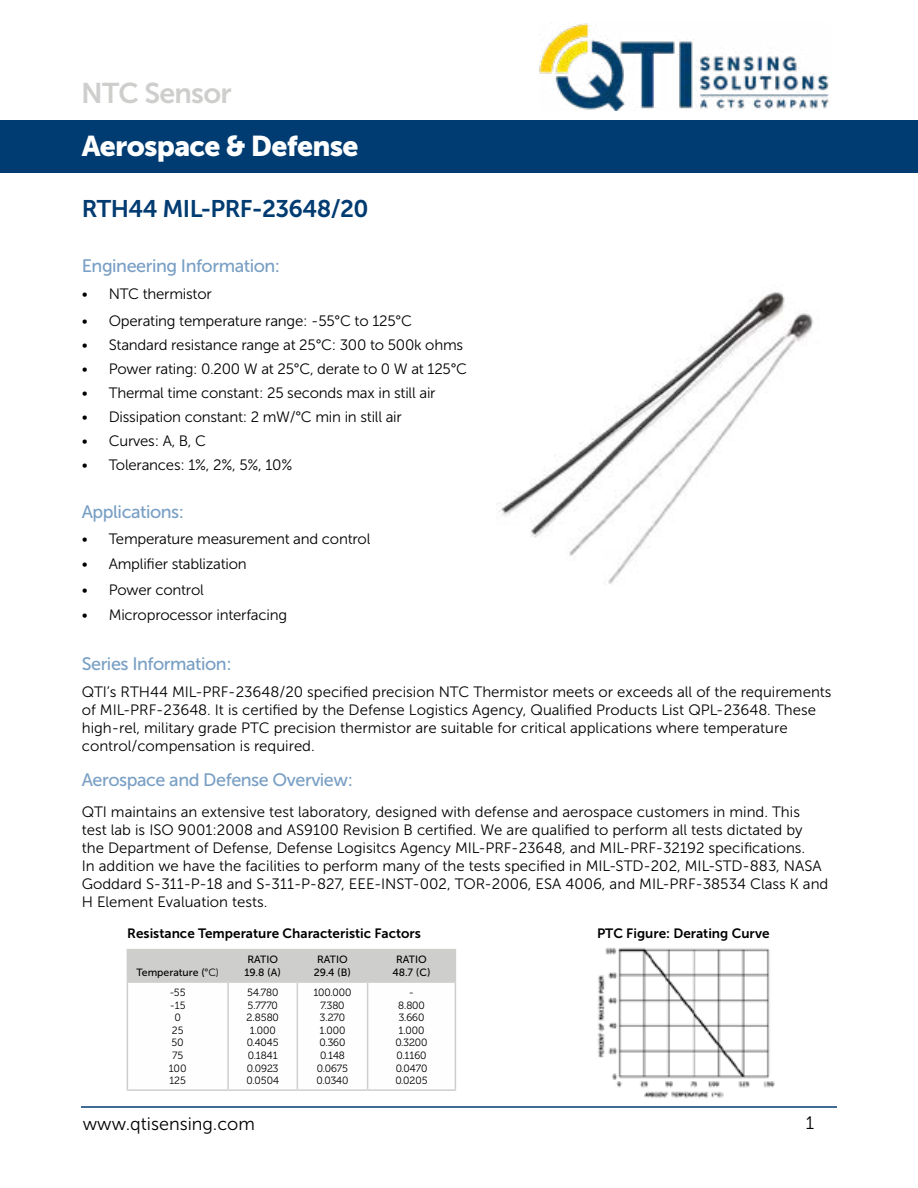
<style>
.page{position:relative;width:918px;height:1188px;background:#fff}
.page>*{position:absolute;margin:0;border:0;box-sizing:border-box;transform-origin:0 0}
.t1{font:28.5px "Museo Sans 900";letter-spacing:-.025em;color:#fff}
.t2{font:28.5px "Museo Sans 700";letter-spacing:-.025em;color:#cecfcd}
.t3{font:24px "Museo Sans 700";letter-spacing:-.025em;color:#003b71}
.t4{font:18px "Museo Sans 500";letter-spacing:-.025em;color:#799fc4}
.t5{font:18px "Museo Sans 300";color:#000}
.t6{font:15px/18px "Museo Sans 300";color:#000}
.t7{font:13.5px "Museo Sans 700";color:#000}
.t8{font:10.5px/12.6px "Museo 300";color:#000;text-align:center}
.t9{font:10.5px/12.6px "Museo Sans 500";color:#000}
.t10{font:10.5px/12.6px "Museo Sans 300";letter-spacing:-.015em;color:#000;text-align:center}
.s1{font-family:"Museo Sans 300"}
</style>
<div class="page">
<div style="left:0;top:121px;width:918px;height:52px;background:#003b71"></div>
<img style="left:539px;top:23px;width:290px;height:87px">
<svg style="left:128px;top:950px;width:327px;height:139px"></svg>
<hr style="left:127px;top:983px;width:1px;height:106px;background:#cecfcd">
<hr style="left:227px;top:983px;width:2px;height:106px;background:#cecfcd">
<hr style="left:297px;top:983px;width:1px;height:106px;background:#cecfcd">
<hr style="left:367px;top:983px;width:1px;height:106px;background:#cecfcd">
<hr style="left:455px;top:983px;width:1px;height:106px;background:#cecfcd">
<hr style="left:127px;top:1089px;width:101px;height:2px;background:#cecfcd">
<hr style="left:228px;top:1089px;width:69px;height:2px;background:#cecfcd">
<hr style="left:297px;top:1089px;width:71px;height:2px;background:#cecfcd">
<hr style="left:368px;top:1089px;width:88px;height:2px;background:#cecfcd">
<hr style="left:127px;top:949px;width:101px;height:1px;background:#cecfcd">
<hr style="left:127px;top:950px;width:1px;height:31px;background:#cecfcd">
<hr style="left:228px;top:949px;width:69px;height:1px;background:#cecfcd">
<hr style="left:227px;top:950px;width:2px;height:31px;background:#cecfcd">
<hr style="left:297px;top:949px;width:71px;height:1px;background:#cecfcd">
<hr style="left:297px;top:950px;width:1px;height:31px;background:#cecfcd">
<hr style="left:368px;top:949px;width:88px;height:1px;background:#cecfcd">
<hr style="left:367px;top:950px;width:1px;height:31px;background:#cecfcd">
<hr style="left:455px;top:950px;width:1px;height:31px;background:#cecfcd">
<hr style="left:127px;top:981px;width:101px;height:2px;background:#cecfcd">
<hr style="left:228px;top:981px;width:69px;height:2px;background:#cecfcd">
<hr style="left:297px;top:981px;width:71px;height:2px;background:#cecfcd">
<hr style="left:368px;top:981px;width:88px;height:2px;background:#cecfcd">
<img style="left:598px;top:947px;width:177px;height:151px">
<img style="left:497px;top:292px;width:317px;height:292px">
<hr style="left:81px;top:1106px;width:756px;height:2px;background:#003b71">
<h1 class="t2" style="left:81px;top:78px;width:152px">NTC Sensor</h1>
<h1 class="t1" style="left:82px;top:130px;width:278px">Aerospace &amp; Defense</h1>
<h2 class="t3" style="left:82px;top:195px;width:288px">RTH44 MIL-PRF-23648/20</h2>
<p class="t4" style="left:82px;top:256px;width:200px">Engineering Information:</p>
<p class="t6" style="left:82px;top:285px;width:132px">• NTC thermistor</p>
<p class="t6" style="left:82px;top:312px;width:332px">• Operating temperature range: -55°C to 125°C</p>
<p class="t6" style="left:82px;top:336px;width:383px">• Standard resistance range at 25°C: 300 to 500k ohms</p>
<p class="t6" style="left:82px;top:360px;width:387px">• Power rating: 0.200 W at 25°C, derate to 0 W at 125°C</p>
<p class="t6" style="left:82px;top:384px;width:355px">• Thermal time constant: 25 seconds max in still air</p>
<p class="t6" style="left:82px;top:408px;width:322px">• Dissipation constant: 2 mW/°C min in still air</p>
<p class="t6" style="left:82px;top:432px;width:126px">• Curves: A, B, C</p>
<p class="t6" style="left:82px;top:456px;width:212px">• Tolerances: 1%, 2%, 5%, 10%</p>
<p class="t4" style="left:82px;top:502px;width:104px">Applications:</p>
<p class="t6" style="left:82px;top:530px;width:290px">• Temperature measurement and control</p>
<p class="t6" style="left:82px;top:555px;width:167px">• Amplifier stablization</p>
<p class="t6" style="left:82px;top:581px;width:124px">• Power control</p>
<p class="t6" style="left:82px;top:606px;width:207px">• Microprocessor interfacing</p>
<p class="t4" style="left:82px;top:654px;width:151px">Series Information:</p>
<p class="t6" style="left:82px;top:683px;width:751px">QTI’s RTH44 MIL-PRF-23648/20 specified precision NTC Thermistor meets or exceeds all of the requirements of MIL-PRF-23648. It is certified by the Defense Logistics Agency, Qualified Products List QPL-23648. These high-rel, military grade PTC precision thermistor are suitable for critical applications where temperature control/compensation is required.</p>
<p class="t4" style="left:82px;top:770px;width:273px">Aerospace and Defense Overview:</p>
<p class="t6" style="left:82px;top:803px;width:748px">QTI maintains an extensive test laboratory, designed with defense and aerospace customers in mind. This test lab is ISO 9001:2008 and AS9100 Revision B certified. We are qualified to perform all tests dictated by the Department of Defense, Defense Logisitcs Agency MIL-PRF-23648, and MIL-PRF-32192 specifications.<br>In addition we have the facilities to perform many of the tests specified in MIL-STD-202, MIL-STD-883, NASA Goddard S-311-P-18 and S-311-P-827, EEE-INST-002, TOR-2006, ESA 4006, and MIL-PRF-38534 Class K and H Element Evaluation tests.</p>
<p class="t7" style="left:127px;top:926px;width:295px">Resistance Temperature Characteristic Factors</p>
<p class="t7" style="left:597px;top:926px;width:174px">PTC Figure: Derating Curve</p>
<p class="t9" style="left:137px;top:966px;width:84px">Temperature (<span class="s1">°C)</span></p>
<p class="t8" style="left:170px;top:986px;width:18px">-55</p>
<p class="t10" style="left:169px;top:999px;width:19px">-15<br>0<br>25<br>50<br>75<br>100<br>125</p>
<p class="t9" style="left:244px;top:954px;width:38px">RATIO<br>19.8 (A)</p>
<p class="t9" style="left:314px;top:954px;width:39px">RATIO<br>29.4 (B)</p>
<p class="t9" style="left:392px;top:954px;width:40px;text-align:center">RATIO<br>48.7 (C)</p>
<p class="t8" style="left:247px;top:986px;width:34px">54.780<br>5.7770<br>2.8580<br>1.000<br>0.4045<br>0.1841<br>0.0923<br>0.0504</p>
<p class="t8" style="left:313px;top:986px;width:40px">100.000<br>7.380<br>3.270<br>1.000<br>0.360<br>0.148<br>0.0675<br>0.0340</p>
<p class="t8" style="left:395px;top:986px;width:34px">-<br>8.800<br>3.660<br>1.000<br>0.3200<br>0.1160<br>0.0470<br>0.0205</p>
<p class="t5" style="left:83px;top:1114px;width:174px">www.qtisensing.com</p>
<p class="t5" style="left:806px;top:1113px;width:10px">1</p>
</div>
